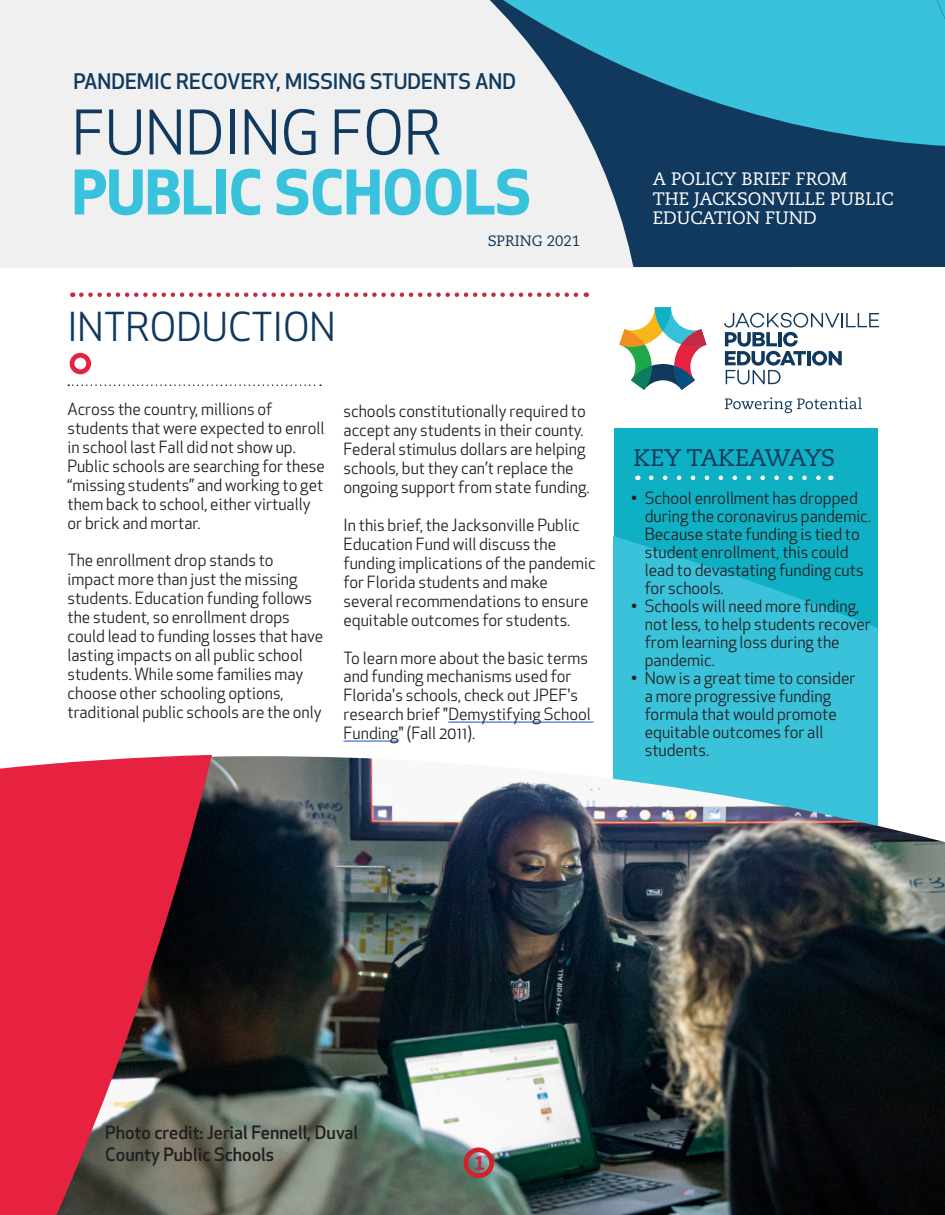
<style>
.page{position:relative;width:945px;height:1215px;background:#fff}
.page>*{position:absolute;margin:0;border:0;box-sizing:border-box;transform-origin:0 0}
.Normal_Normal___Afte{font:700 60px "Apex New";color:#38c2db}
.Normal_Normal___Afte-2{font:60px "Apex New";color:#10395d}
.header_top{font:39px "Apex New";color:#10395d}
.Normal_Normal___Afte-3{font:24px "Caecilia LT Std";letter-spacing:-.02em;color:#10395d}
.Normal_Normal___Afte-4{font:500 21px "Apex New";color:#10395d}
.t1{font:18px "Caecilia LT Std";color:#fff}
.t2{font:500 18px/21.6px "Apex New";color:#231f20}
.Normal_Normal___Afte-5{font:700 18px "Apex New";color:#c42a41}
.t3{font:16.5px/18.9px "Apex New";color:#231f20}
.t4{font:15px "Caecilia LT Std";color:#10395d}
</style>
<div class="page">
<div style="left:614px;top:428px;width:264px;height:458px;background:#0fb0c4"></div>
<svg style="left:614px;top:536px;width:264px;height:220px;fill:#39c2d9"></svg>
<div style="left:0;top:0;width:791px;height:267px;background:#eff0ef"></div>
<div style="left:593px;top:148px;width:352px;height:118px;background:#10395d"></div>
<svg style="left:490px;top:0;width:455px;height:148px;fill:#38c2db"></svg>
<svg style="left:620px;top:307px;width:86px;height:83px"></svg>
<svg style="left:724px;top:313px;width:155px;height:71px"></svg>
<svg style="left:725px;top:397px;width:137px;height:16px"></svg>
<svg style="left:68px;top:384px;width:253px;height:2px"></svg>
<div style="left:70px;top:353px;width:21px;height:21px;border:5px solid #e62241;border-radius:50%"></div>
<svg style="left:81px;top:292px;width:506px;height:5px"></svg>
<img style="left:212px;top:756px;width:733px;height:459px">
<svg style="left:0;top:755px;width:212px;height:460px;fill:#e72240"></svg>
<div style="left:464px;top:1148px;width:30px;height:30px;border:5px solid #d1232a;border-radius:50%"></div>
<hr style="left:448px;top:722px;width:146px;height:1px;background:#15c">
<hr style="left:344px;top:741px;width:55px;height:1px;background:#15c">
<svg style="left:651px;top:476px;width:170px;height:4px"></svg>
<p class="Normal_Normal___Afte-4" style="left:74px;top:67px;width:444px">PANDEMIC RECOVERY, MISSING STUDENTS AND</p>
<p class="Normal_Normal___Afte-2" style="left:72px;top:95px;width:371px">FUNDING FOR</p>
<p class="Normal_Normal___Afte" style="left:72px;top:149px;width:460px">PUBLIC SCHOOLS</p>
<p class="t1" style="left:653px;top:168px;width:196px">A POLICY BRIEF FROM</p>
<p class="t1" style="left:653px;top:188px;width:243px">THE JACKSONVILLE PUBLIC</p>
<p class="t1" style="left:653px;top:207px;width:165px">EDUCATION FUND</p>
<p class="t4" style="left:488px;top:232px;width:94px">SPRING 2021</p>
<p class="header_top" style="left:68px;top:302px;width:270px">INTRODUCTION</p>
<p class="t3" style="left:68px;top:399px;width:259px">Across the country, millions of students that were expected to enroll in school last Fall did not show up.<br>Public schools are searching for these “missing students” and working to get them back to school, either virtually or brick and mortar.</p>
<p class="t3" style="left:68px;top:551px;width:257px">The enrollment drop stands to impact more than just the missing students. Education funding follows the student, so enrollment drops could lead to funding losses that have lasting impacts on all public school students. While some families may choose other schooling options, traditional public schools are the only</p>
<p class="t3" style="left:344px;top:401px;width:248px">schools constitutionally required to accept any students in their county.<br>Federal stimulus dollars are helping schools, but they can’t replace the ongoing support from state funding.</p>
<p class="t3" style="left:344px;top:515px;width:254px">In this brief, the Jacksonville Public Education Fund will discuss the funding implications of the pandemic for Florida students and make several recommendations to ensure equitable outcomes for students.</p>
<p class="t3" style="left:344px;top:648px;width:249px">To learn more about the basic terms and funding mechanisms used for<br>Florida's schools, check out JPEF's research brief "Demystifying School<br>Funding" (Fall 2011).</p>
<p class="Normal_Normal___Afte-3" style="left:634px;top:443px;width:203px">KEY TAKEAWAYS</p>
<p class="t3" style="left:645px;top:489px;width:228px;line-height:18px;text-indent:-14px">• School enrollment has dropped during the coronavirus pandemic.<br>Because state funding is tied to student enrollment, this could lead to devastating funding cuts for schools.</p>
<p class="t3" style="left:645px;top:597px;width:228px;line-height:18px;text-indent:-14px">• Schools will need more funding, not less, to help students recover from learning loss during the pandemic.</p>
<p class="t3" style="left:645px;top:669px;width:212px;line-height:18px;text-indent:-14px">• Now is a great time to consider a more progressive funding formula that would promote equitable outcomes for all students.</p>
<p class="t2" style="left:105px;top:1122px;width:254px">Photo credit: Jerial Fennell, Duval<br>County Public Schools</p>
<p class="Normal_Normal___Afte-5" style="left:474px;top:1150px;width:12px">1</p>
</div>
